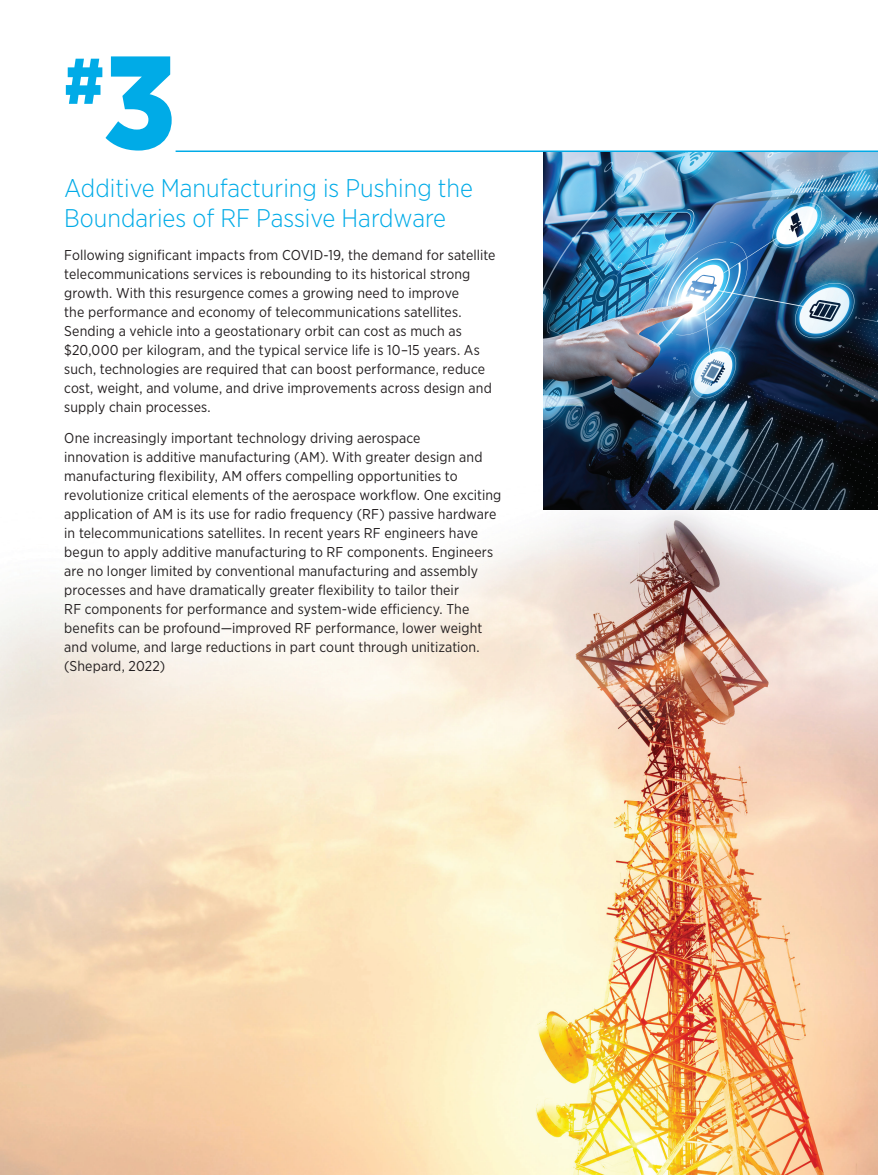
<style>
.page{position:relative;width:878px;height:1175px;background:#fff}
.page>*{position:absolute;margin:0;border:0;box-sizing:border-box;transform-origin:0 0}
.t1{font:900 64.5px "Gotham Narrow";color:#00abe7}
.t2{font:300 25.5px/30.2px "Gotham Narrow";color:#00abe7}
.t3{font:14.25px/19px "Gotham Narrow";letter-spacing:.005em;color:#231f20}
.s1{font-size:132px}
</style>
<div class="page">
<img style="left:1px;top:475px;width:877px;height:699px">
<img style="left:543px;top:152px;width:334px;height:357px">
<hr style="left:176px;top:150px;width:702px;height:2px;background:#00abe7">
<h1 class="t1" style="left:64px;top:39px;width:113px">#<span class="s1">3</span></h1>
<h2 class="t2" style="left:64px;top:172px;width:410px">Additive Manufacturing is Pushing the<br>Boundaries of RF Passive Hardware</h2>
<p class="t3" style="left:64px;top:245px;width:433px">Following significant impacts from COVID-19, the demand for satellite telecommunications services is rebounding to its historical strong growth. With this resurgence comes a growing need to improve<br>the performance and economy of telecommunications satellites.<br>Sending a vehicle into a geostationary orbit can cost as much as $20,000 per kilogram, and the typical service life is 10–15 years. As such, technologies are required that can boost performance, reduce cost, weight, and volume, and drive improvements across design and supply chain processes.</p>
<p class="t3" style="left:64px;top:428px;width:438px">One increasingly important technology driving aerospace<br>innovation is additive manufacturing (AM). With greater design and manufacturing flexibility, AM offers compelling opportunities to revolutionize critical elements of the aerospace workflow. One exciting application of AM is its use for radio frequency (RF) passive hardware in telecommunications satellites. In recent years RF engineers have begun to apply additive manufacturing to RF components. Engineers are no longer limited by conventional manufacturing and assembly processes and have dramatically greater flexibility to tailor their<br>RF components for performance and system-wide efficiency. The benefits can be profound—improved RF performance, lower weight and volume, and large reductions in part count through unitization. (Shepard, 2022)</p>
</div>
